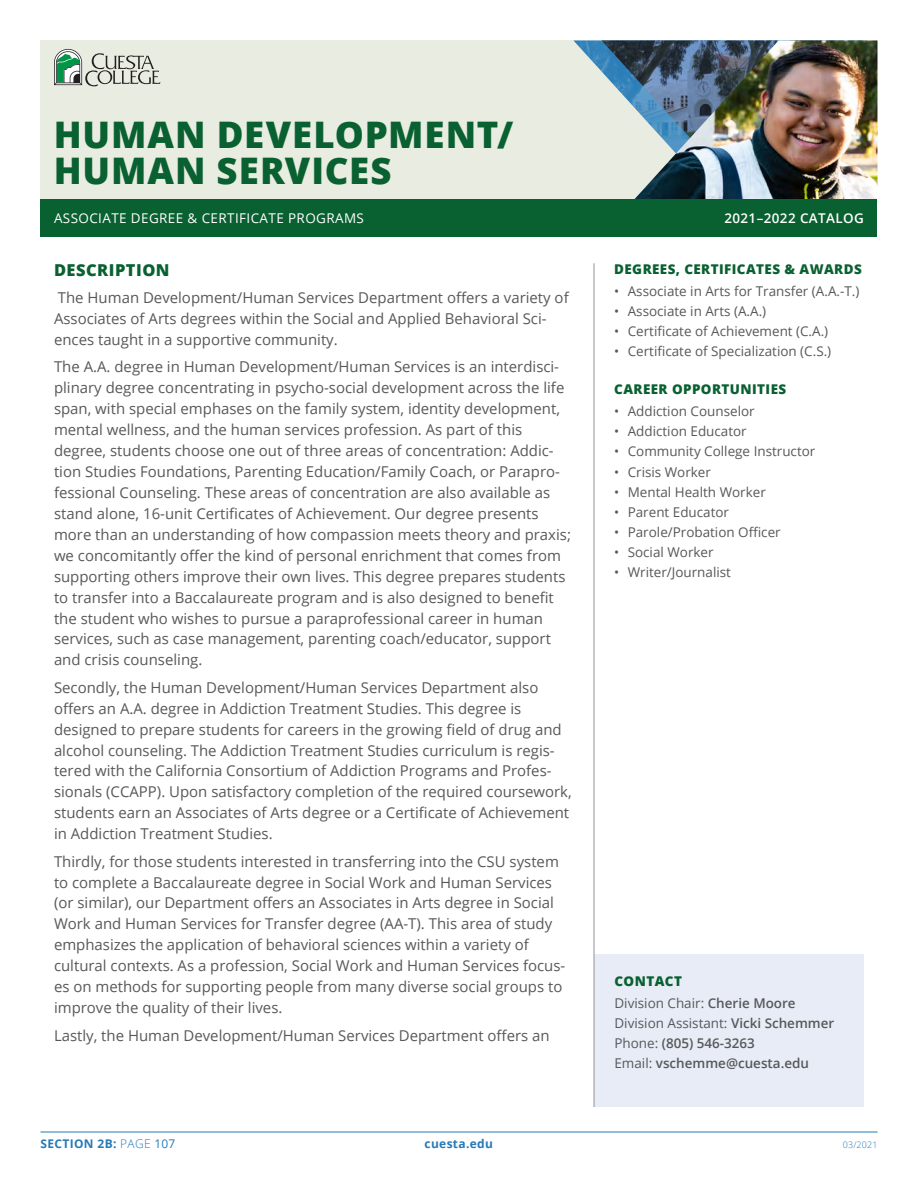
<style>
.page{position:relative;width:918px;height:1188px;background:#fff}
.page>*{position:absolute;margin:0;border:0;box-sizing:border-box;transform-origin:0 0}
.Degree_Program{font:800 36.6px "Open Sans";letter-spacing:.02em;color:#096030}
.BODY_Head{font:800 16.5px "Open Sans";letter-spacing:.03em;color:#096030}
.BODY{font:15px/20.9px "Open Sans";color:#57585a}
.SIDE_Body{font:13.5px "Open Sans";color:#57585a}
.SIDE_Head{font:800 13.5px "Open Sans";letter-spacing:.03em;color:#096030}
.SIDE_Body-2{font:600 13.5px "Open Sans";color:#57585a}
.t1{font:13.5px "Open Sans";letter-spacing:.03em;color:#fff}
.t2{font:600 13.5px "Open Sans";letter-spacing:.03em;color:#fff}
.t3{font:700 12px "Open Sans";letter-spacing:.03em;color:#257ab7}
.t4{font:300 9px "Open Sans";letter-spacing:.015em;color:#257ab7}
.s1{font-weight:600}
.s2{font-weight:400}
.s3{font-weight:300}
</style>
<div class="page">
<div style="left:40px;top:40px;width:838px;height:186px;background:#e9ece1"></div>
<img style="left:573px;top:40px;width:29px;height:32px">
<img style="left:602px;top:40px;width:32px;height:67px">
<img style="left:634px;top:40px;width:244px;height:159px">
<div style="left:594px;top:955px;width:270px;height:152px;background:#e7ecf6"></div>
<div style="left:40px;top:199px;width:838px;height:37px;background:#096030"></div>
<hr style="left:40px;top:1132px;width:838px;height:1px;background:#257ab7">
<svg style="left:54px;top:49px;width:107px;height:37px"></svg>
<hr style="left:594px;top:263px;width:1px;height:844px;background:#939598">
<h1 class="Degree_Program" style="left:54px;top:107px;width:461px">HUMAN DEVELOPMENT/</h1>
<h1 class="Degree_Program" style="left:54px;top:143px;width:339px">HUMAN SERVICES</h1>
<p class="t1" style="left:54px;top:209px;width:312px">ASSOCIATE DEGREE &amp; CERTIFICATE PROGRAMS</p>
<p class="t2" style="left:724px;top:209px;width:141px">2021–2022 CATALOG</p>
<h1 class="BODY_Head" style="left:54px;top:257px;width:117px">DESCRIPTION</h1>
<p class="BODY" style="left:54px;top:287px;width:516px">The Human Development/Human Services Department offers a variety of<br>Associates of Arts degrees within the Social and Applied Behavioral Sci&shy;ences taught in a supportive community.</p>
<p class="BODY" style="left:54px;top:356px;width:519px">The A.A. degree in Human Development/Human Services is an interdisci&shy;plinary degree concentrating in psycho-social development across the life span, with special emphases on the family system, identity development, mental wellness, and the human services profession. As part of this degree, students choose one out of three areas of concentration: Addic&shy;tion Studies Foundations, Parenting Education/Family Coach, or Parapro&shy;fessional Counseling. These areas of concentration are also available as stand alone, 16-unit Certificates of Achievement. Our degree presents more than an understanding of how compassion meets theory and praxis; we concomitantly offer the kind of personal enrichment that comes from supporting others improve their own lives. This degree prepares students to transfer into a Baccalaureate program and is also designed to benefit the student who wishes to pursue a paraprofessional career in human services, such as case management, parenting coach/educator, support and crisis counseling.</p>
<p class="BODY" style="left:54px;top:677px;width:519px">Secondly, the Human Development/Human Services Department also offers an A.A. degree in Addiction Treatment Studies. This degree is designed to prepare students for careers in the growing field of drug and alcohol counseling. The Addiction Treatment Studies curriculum is regis&shy;tered with the California Consortium of Addiction Programs and Profes&shy;sionals (CCAPP). Upon satisfactory completion of the required coursework, students earn an Associates of Arts degree or a Certificate of Achievement in Addiction Treatment Studies.</p>
<p class="BODY" style="left:54px;top:850px;width:513px">Thirdly, for those students interested in transferring into the CSU system to complete a Baccalaureate degree in Social Work and Human Services (or similar), our Department offers an Associates in Arts degree in Social Work and Human Services for Transfer degree (AA-T). This area of study emphasizes the application of behavioral sciences within a variety of cultural contexts. As a profession, Social Work and Human Services focus&shy;es on methods for supporting people from many diverse social groups to improve the quality of their lives.</p>
<p class="BODY" style="left:54px;top:1024px;width:497px">Lastly, the Human Development/Human Services Department offers an</p>
<p class="SIDE_Head" style="left:614px;top:258px;width:249px">DEGREES, CERTIFICATES &amp; AWARDS</p>
<p class="SIDE_Body" style="left:614px;top:282px;width:247px">• Associate in Arts for Transfer (A.A.-T.)</p>
<p class="SIDE_Body" style="left:614px;top:302px;width:154px">• Associate in Arts (A.A.)</p>
<p class="SIDE_Body" style="left:614px;top:322px;width:216px">• Certificate of Achievement (C.A.)</p>
<p class="SIDE_Body" style="left:614px;top:342px;width:219px">• Certificate of Specialization (C.S.)</p>
<p class="SIDE_Head" style="left:614px;top:379px;width:173px">CAREER OPPORTUNITIES</p>
<p class="SIDE_Body" style="left:614px;top:402px;width:142px">• Addiction Counselor</p>
<p class="SIDE_Body" style="left:614px;top:422px;width:134px">• Addiction Educator</p>
<p class="SIDE_Body" style="left:614px;top:442px;width:203px">• Community College Instructor</p>
<p class="SIDE_Body" style="left:614px;top:462px;width:98px">• Crisis Worker</p>
<p class="SIDE_Body" style="left:614px;top:482px;width:153px">• Mental Health Worker</p>
<p class="SIDE_Body" style="left:614px;top:503px;width:116px">• Parent Educator</p>
<p class="SIDE_Body" style="left:614px;top:523px;width:168px">• Parole/Probation Officer</p>
<p class="SIDE_Body" style="left:614px;top:543px;width:101px">• Social Worker</p>
<p class="SIDE_Body" style="left:614px;top:563px;width:118px">• Writer/Journalist</p>
<p class="SIDE_Head" style="left:615px;top:970px;width:69px">CONTACT</p>
<p class="SIDE_Body" style="left:615px;top:994px;width:183px">Division Chair: <span class="s1">Cherie Moore</span></p>
<p class="SIDE_Body" style="left:615px;top:1014px;width:221px">Division Assistant: <span class="s1">Vicki Schemmer</span></p>
<p class="SIDE_Body-2" style="left:615px;top:1034px;width:142px"><span class="s2">Phone:</span> (805) 546-3263</p>
<p class="SIDE_Body-2" style="left:615px;top:1054px;width:196px"><span class="s2">Email:</span> vschemme@cuesta.edu</p>
<p class="t3" style="left:40px;top:1135px;width:136px">SECTION 2B: <span class="s3">PAGE</span> <span class="s2">107</span></p>
<p class="t3" style="left:425px;top:1135px;width:70px">cuesta.edu</p>
<p class="t4" style="left:843px;top:1138px;width:36px">03/2021</p>
</div>
